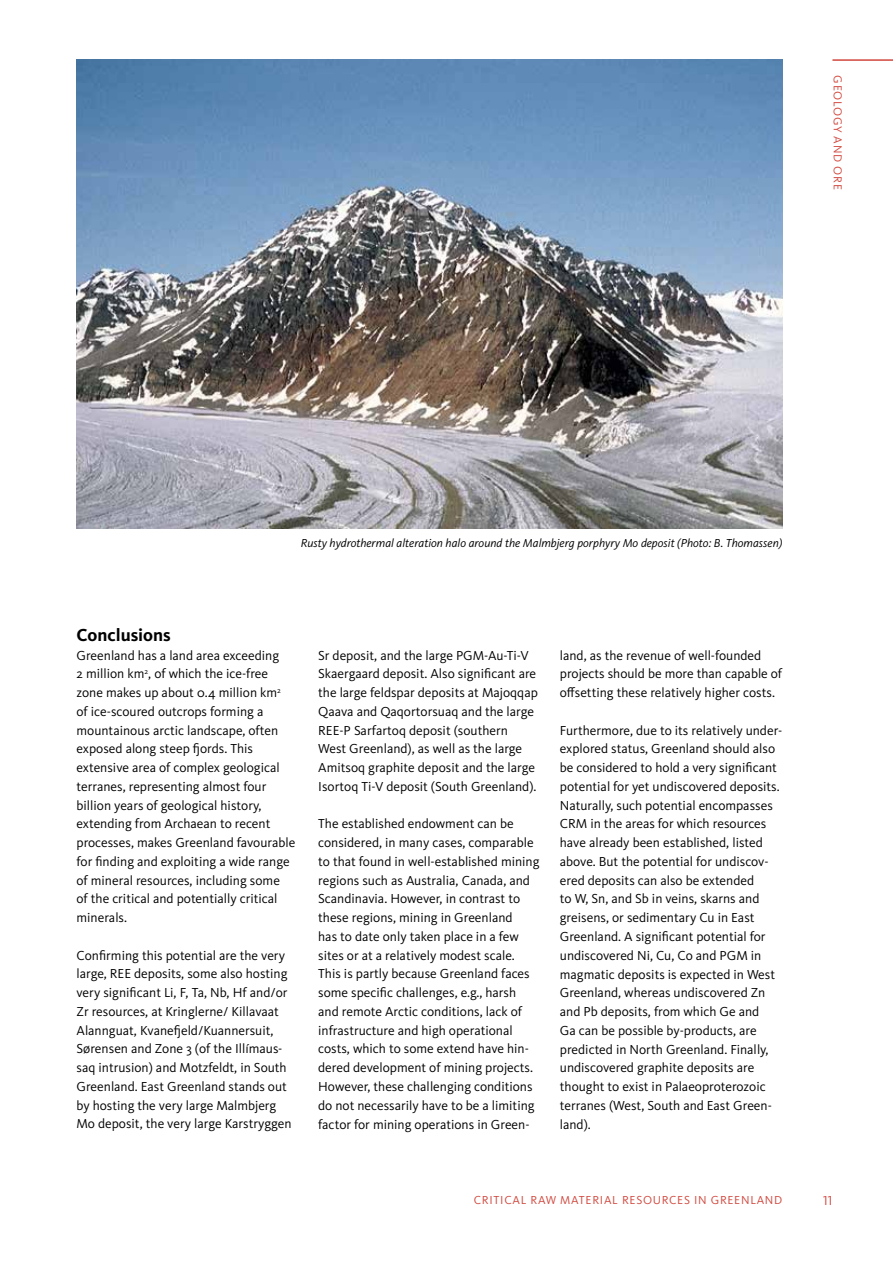
<style>
.page{position:relative;width:893px;height:1263px;background:#fff}
.page>*{position:absolute;margin:0;border:0;box-sizing:border-box;transform-origin:0 0}
.t1{font:700 18px "Kievit Pro";color:#000}
.t2{font:13.5px/18.8px "Kievit Pro";color:#000}
.t3{font:13.5px "Kievit Pro";color:#d1473d}
.t4{font:italic 12px "Kievit Pro";color:#000}
.t5{font:12px "Kievit Pro";letter-spacing:.06em;color:#d1473d}
</style>
<div class="page">
<img style="left:77px;top:60px;width:705px;height:468px">
<hr style="left:832px;top:59px;width:61px;height:2px;background:#d1473d">
<p class="t5" style="left:845px;top:75px;width:116px;rotate:90deg">GEOLOGY AND ORE</p>
<p class="t4" style="left:301px;top:536px;width:483px">Rusty hydrothermal alteration halo around the Malmbjerg porphyry Mo deposit (Photo: B. Thomassen)</p>
<h4 class="t1" style="left:77px;top:624px;width:96px">Conclusions</h4>
<p class="t2" style="left:77px;top:646px;width:220px">Greenland has a land area exceeding<br>2 million km<sup>2</sup>, of which the ice-free zone makes up about 0.4 million km<sup>2 </sup>of ice-scoured outcrops forming a mountainous arctic landscape, often exposed along steep fords. This extensive area of complex geological terranes, representing almost four billion years of geological history, extending from Archaean to recent processes, makes Greenland favourable for fnding and exploiting a wide range of mineral resources, including some<br>of the critical and potentially critical minerals.</p>
<p class="t2" style="left:77px;top:946px;width:217px">Confrming this potential are the very large, REE deposits, some also hosting very signifcant Li, F, Ta, Nb, Hf and/or Zr resources, at Kringlerne/ Killavaat Alannguat, Kvanefeld/Kuannersuit, Sørensen and Zone 3 (of the Illímaus&shy;saq intrusion) and Motzfeldt, in South Greenland. East Greenland stands out by hosting the very large Malmbjerg Mo deposit, the very large Karstryggen</p>
<p class="t2" style="left:318px;top:646px;width:221px">Sr deposit, and the large PGM-Au-Ti-V Skaergaard deposit. Also signifcant are the large feldspar deposits at Majoqqap Qaava and Qaqortorsuaq and the large REE-P Sarfartoq deposit (southern West Greenland), as well as the large Amitsoq graphite deposit and the large Isortoq Ti-V deposit (South Greenland).</p>
<p class="t2" style="left:318px;top:814px;width:223px">The established endowment can be considered, in many cases, comparable to that found in well-established mining regions such as Australia, Canada, and Scandinavia. However, in contrast to these regions, mining in Greenland<br>has to date only taken place in a few sites or at a relatively modest scale.<br>This is partly because Greenland faces some specifc challenges, e.g., harsh and remote Arctic conditions, lack of infrastructure and high operational costs, which to some extend have hin&shy;dered development of mining projects.<br>However, these challenging conditions do not necessarily have to be a limiting factor for mining operations in Green-</p>
<p class="t2" style="left:560px;top:646px;width:224px">land, as the revenue of well-founded projects should be more than capable of ofsetting these relatively higher costs.</p>
<p class="t2" style="left:560px;top:721px;width:224px">Furthermore, due to its relatively under&shy;explored status, Greenland should also be considered to hold a very signifcant potential for yet undiscovered deposits.<br>Naturally, such potential encompasses CRM in the areas for which resources have already been established, listed above. But the potential for undiscov&shy;ered deposits can also be extended<br>to W, Sn, and Sb in veins, skarns and greisens, or sedimentary Cu in East Greenland. A signifcant potential for undiscovered Ni, Cu, Co and PGM in magmatic deposits is expected in West Greenland, whereas undiscovered Zn and Pb deposits, from which Ge and<br>Ga can be possible by-products, are predicted in North Greenland. Finally, undiscovered graphite deposits are thought to exist in Palaeoproterozoic terranes (West, South and East Green&shy;land).</p>
<p class="t5" style="left:474px;top:1193px;width:310px">CRITICAL RAW MATERIAL RESOURCES IN GREENLAND</p>
<p class="t3" style="left:823px;top:1192px;width:11px">11</p>
</div>
